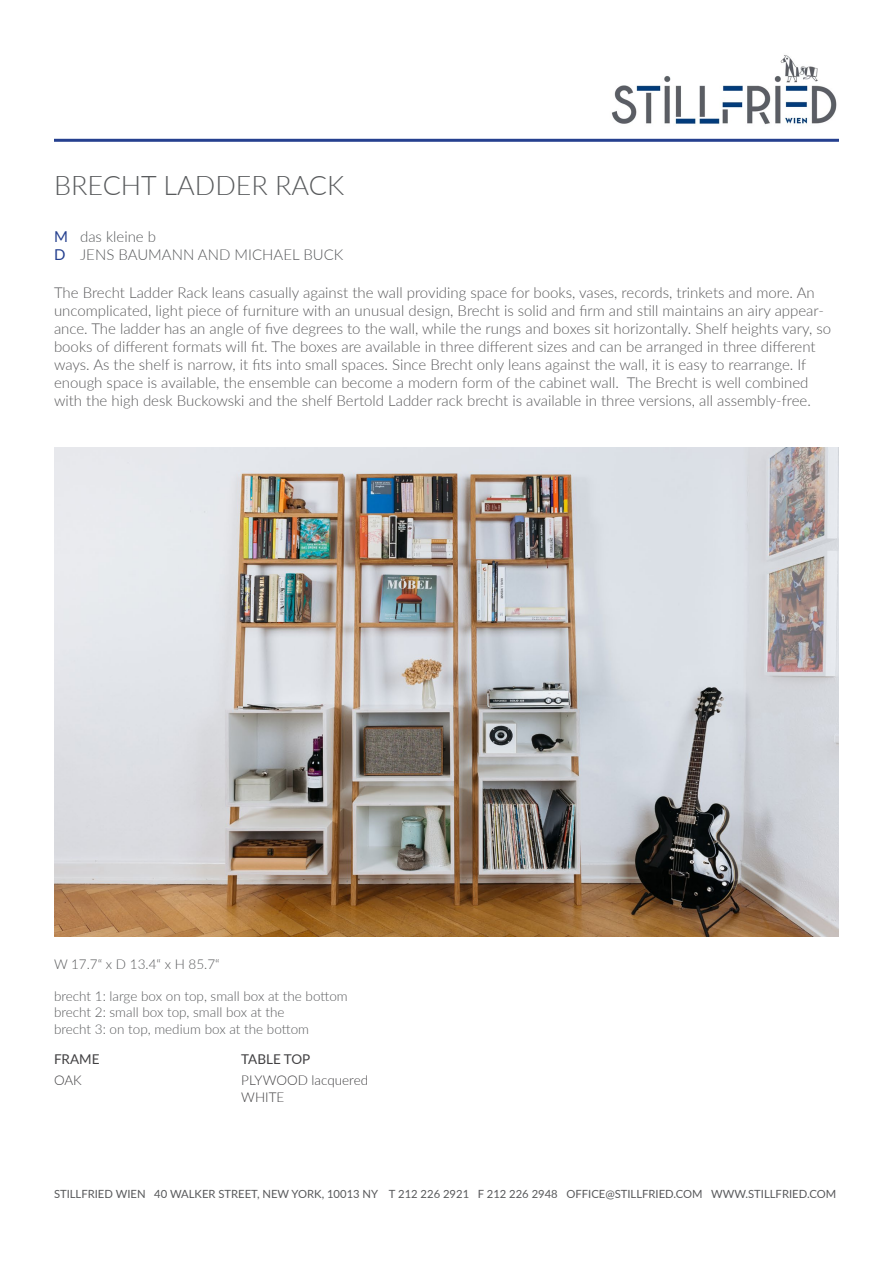
<style>
.page{position:relative;width:893px;height:1263px;background:#fff}
.page>*{position:absolute;margin:0;border:0;box-sizing:border-box;transform-origin:0 0}
.t1{font:300 27px "Lato";color:#585a5c}
.t2{font:300 15px/18px "Lato";color:#5a5a5c}
.t3{font:300 15px/18px "Lato";color:#585a5c}
.t4{font:15px/18px "Lato";color:#25408f}
.t5{font:300 13.5px/16.2px "Lato";color:#58595b}
.t6{font:300 13.5px/16.2px "Lato";color:#414042}
.t7{font:13.5px "Lato";color:#414042}
.t8{font:11.25px "Lato";color:#58595b}
</style>
<div class="page">
<img style="left:605px;top:55px;width:234px;height:84px">
<hr style="left:54px;top:139px;width:785px;height:3px;background:#25408f">
<img style="left:54px;top:447px;width:785px;height:489px">
<h1 class="t1" style="left:54px;top:167px;width:292px">BRECHT LADDER RACK</h1>
<p class="t4" style="left:54px;top:227px;width:15px">M<br>D</p>
<p class="t3" style="left:80px;top:227px;width:265px">das kleine b<br>JENS BAUMANN AND MICHAEL BUCK</p>
<p class="t2" style="left:54px;top:283px;width:779px">The Brecht Ladder Rack leans casually against the wall providing space for books, vases, records, trinkets and more. An uncomplicated, light piece of furniture with an unusual design, Brecht is solid and firm and still maintains an airy appear&shy;ance. The ladder has an angle of five degrees to the wall, while the rungs and boxes sit horizontally. Shelf heights vary, so books of different formats will fit. The boxes are available in three different sizes and can be arranged in three different ways. As the shelf is narrow, it fits into small spaces. Since Brecht only leans against the wall, it is easy to rearrange. If enough space is available, the ensemble can become a modern form of the cabinet wall. The Brecht is well combined with the high desk Buckowski and the shelf Bertold Ladder rack brecht is available in three versions, all assembly-free.</p>
<p class="t5" style="left:54px;top:955px;width:167px">W 17.7“ x D 13.4“ x H 85.7“</p>
<p class="t5" style="left:54px;top:988px;width:295px">brecht 1: large box on top, small box at the bottom brecht 2: small box top, small box at the<br>brecht 3: on top, medium box at the bottom</p>
<p class="t6" style="left:54px;top:1072px;width:29px">OAK</p>
<p class="t7" style="left:241px;top:1049px;width:71px">TABLE TOP</p>
<p class="t6" style="left:241px;top:1072px;width:128px">PLYWOOD lacquered<br>WHITE</p>
<p class="t7" style="left:54px;top:1049px;width:47px">FRAME</p>
<p class="t8" style="left:54px;top:1186px;width:784px">STILLFRIED WIEN 40 WALKER STREET, NEW YORK, 10013 NY T 212 226 2921 F 212 226 2948 OFFICE@STILLFRIED.COM WWW.STILLFRIED.COM</p>
</div>
